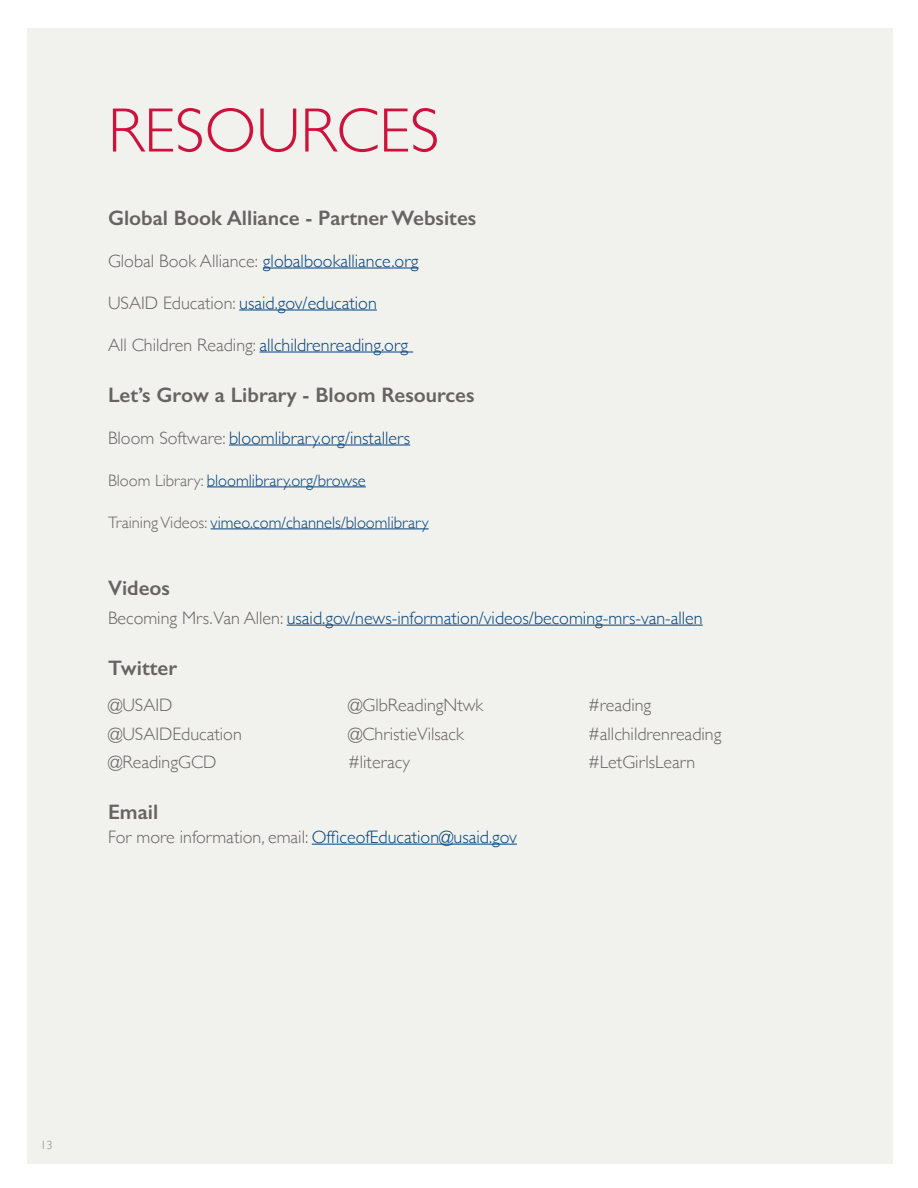
<style>
.page{position:relative;width:918px;height:1188px;background:#fff}
.page>*{position:absolute;margin:0;border:0;box-sizing:border-box;transform-origin:0 0}
.t1{font:300 63px "Gill Sans";color:#cd123d}
.Section_Name{font:600 21px "Gill Sans";color:#676362}
.t2{font:300 18px "Gill Sans";color:#01427c}
.t3{font:300 18px "Gill Sans";color:#676362}
.t4{font:300 16.5px "Gill Sans";color:#01427c}
.t5{font:300 12px "Gill Sans";color:#848482}
.s1{color:#676362}
</style>
<div class="page">
<div style="left:27px;top:29px;width:865px;height:1135px;background:#f1f1ee"></div>
<hr style="left:287px;top:625px;width:416px;height:1px;background:#01427c">
<hr style="left:312px;top:844px;width:205px;height:1px;background:#01427c">
<hr style="left:263px;top:268px;width:155px;height:1px;background:#01427c">
<hr style="left:239px;top:310px;width:138px;height:1px;background:#01427c">
<hr style="left:260px;top:352px;width:153px;height:1px;background:#01427c">
<hr style="left:229px;top:445px;width:181px;height:1px;background:#01427c">
<hr style="left:207px;top:487px;width:159px;height:1px;background:#01427c">
<hr style="left:211px;top:529px;width:218px;height:1px;background:#01427c">
<p class="t1" style="left:108px;top:81px;width:333px">RESOURCES</p>
<p class="Section_Name" style="left:108px;top:205px;width:370px">Global Book Alliance - Partner Websites</p>
<p class="t2" style="left:108px;top:247px;width:312px"><span class="s1">Global Book Alliance:</span> globalbookalliance.org</p>
<p class="t2" style="left:108px;top:289px;width:270px"><span class="s1">USAID Education:</span> usaid.gov/education</p>
<p class="t2" style="left:108px;top:331px;width:302px"><span class="s1">All Children Reading:</span> allchildrenreading.org</p>
<p class="Section_Name" style="left:108px;top:382px;width:368px">Let’s Grow a Library - Bloom Resources</p>
<p class="t2" style="left:108px;top:424px;width:304px"><span class="s1">Bloom Software:</span> bloomlibrary.org/installers</p>
<p class="t4" style="left:108px;top:467px;width:259px"><span class="s1">Bloom Library:</span> bloomlibrary.org/browse</p>
<p class="t4" style="left:108px;top:509px;width:322px"><span class="s1">Training Videos:</span> vimeo.com/channels/bloomlibrary</p>
<p class="Section_Name" style="left:108px;top:575px;width:64px">Videos</p>
<p class="t2" style="left:108px;top:604px;width:596px"><span class="s1">Becoming Mrs.Van Allen:</span> usaid.gov/news-information/videos/becoming-mrs-van-allen</p>
<p class="Section_Name" style="left:108px;top:655px;width:71px">Twitter</p>
<p class="t3" style="left:108px;top:691px;width:66px">@USAID</p>
<p class="t3" style="left:108px;top:720px;width:135px">@USAIDEducation</p>
<p class="t3" style="left:108px;top:748px;width:110px">@ReadingGCD</p>
<p class="t3" style="left:348px;top:691px;width:137px">@GlbReadingNtwk</p>
<p class="t3" style="left:348px;top:720px;width:117px">@ChristieVilsack</p>
<p class="t3" style="left:348px;top:748px;width:63px">#literacy</p>
<p class="Section_Name" style="left:108px;top:799px;width:52px">Email</p>
<p class="t2" style="left:108px;top:823px;width:410px"><span class="s1">For more information, email:</span> OfficeofEducation@usaid.gov</p>
<p class="t3" style="left:588px;top:691px;width:65px">#reading</p>
<p class="t3" style="left:588px;top:720px;width:135px">#allchildrenreading</p>
<p class="t3" style="left:588px;top:748px;width:109px">#LetGirlsLearn</p>
<p class="t5" style="left:40px;top:1135px;width:13px">13</p>
</div>
